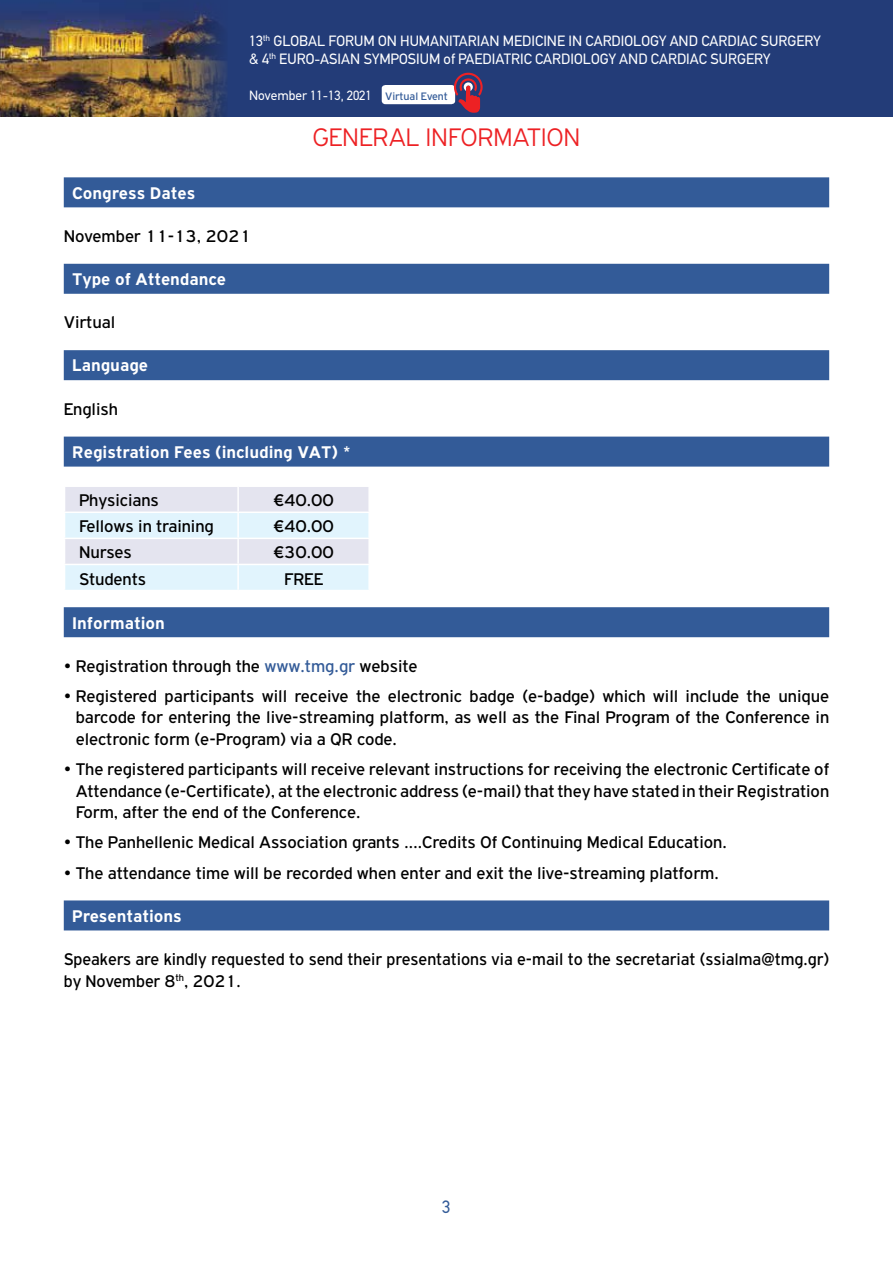
<style>
.page{position:relative;width:893px;height:1263px;background:#fff}
.page>*{position:absolute;margin:0;border:0;box-sizing:border-box;transform-origin:0 0}
.t1{font:300 27px "PF Highway Gothic";letter-spacing:.005em;color:#ed2124}
.t2{font:18px/21.6px "PF Highway Gothic";color:#000;text-align:justify}
.t3{font:700 18px "PF Highway Gothic";color:#fff}
.t4{font:18px "PF Din Text";color:#335b98}
.t5{font:15px/18px "PF Din Text";color:#fff}
.t6{font:13.5px "PF Din Text";color:#fff}
.s1{font-family:"PF Highway Gothic";font-size:11.55px;color:#335b98}
.s2{color:#335b98}
</style>
<div class="page">
<div style="left:0;top:0;width:893px;height:117px;background:#233c78"></div>
<img style="left:0;top:10px;width:226px;height:107px">
<svg style="left:382px;top:73px;width:101px;height:40px"></svg>
<div style="left:64px;top:177px;width:765px;height:30px;background:#335b98"></div>
<div style="left:64px;top:264px;width:765px;height:30px;background:#335b98"></div>
<div style="left:64px;top:350px;width:765px;height:30px;background:#335b98"></div>
<div style="left:64px;top:437px;width:765px;height:30px;background:#335b98"></div>
<div style="left:64px;top:607px;width:765px;height:30px;background:#335b98"></div>
<div style="left:64px;top:900px;width:765px;height:30px;background:#335b98"></div>
<svg style="left:65px;top:487px;width:304px;height:103px;background:#e3ecf6"></svg>
<hr style="left:238px;top:564px;width:132px;height:1px;background:#fff">
<hr style="left:237px;top:565px;width:2px;height:25px;background:#fff">
<hr style="left:368px;top:565px;width:2px;height:25px;background:#fff">
<p class="t5" style="left:249px;top:32px;width:573px">13<sup>th</sup> GLOBAL FORUM ON HUMANITARIAN MEDICINE IN CARDIOLOGY AND CARDIAC SURGERY &amp; 4<sup>th</sup> EURO-ASIAN SYMPOSIUM of PAEDIATRIC CARDIOLOGY AND CARDIAC SURGERY</p>
<p class="t6" style="left:249px;top:88px;width:200px">November 11-13, 2021 <span class="s1">Virtual Event</span></p>
<h1 class="t1" style="left:313px;top:123px;width:269px">GENERAL INFORMATION</h1>
<p class="t3" style="left:72px;top:183px;width:124px">Congress Dates</p>
<p class="t2" style="left:64px;top:225px;width:189px">November 11-13, 2021</p>
<p class="t3" style="left:72px;top:269px;width:155px">Type of Attendance</p>
<p class="t2" style="left:64px;top:311px;width:53px">Virtual</p>
<p class="t3" style="left:72px;top:356px;width:77px">Language</p>
<p class="t2" style="left:64px;top:398px;width:56px">English</p>
<p class="t3" style="left:72px;top:442px;width:280px">Registration Fees (including VAT) *</p>
<p class="t2" style="left:79px;top:489px;width:81px">Physicians</p>
<p class="t2" style="left:273px;top:489px;width:62px">€40.00</p>
<p class="t2" style="left:79px;top:516px;width:136px">Fellows in training</p>
<p class="t2" style="left:273px;top:516px;width:62px">€40.00</p>
<p class="t2" style="left:79px;top:542px;width:54px">Nurses</p>
<p class="t2" style="left:273px;top:542px;width:62px">€30.00</p>
<p class="t2" style="left:79px;top:568px;width:69px">Students</p>
<p class="t2" style="left:284px;top:568px;width:41px">FREE</p>
<p class="t3" style="left:72px;top:613px;width:94px">Information</p>
<p class="t2" style="left:64px;top:655px;width:355px">• Registration through the <span class="s2">www.tmg.gr</span> website</p>
<p class="t2" style="left:76px;top:685px;width:755px;text-indent:-12px">• Registered participants will receive the electronic badge (e-badge) which will include the unique barcode for entering the live-streaming platform, as well as the Final Program of the Conference in electronic form (e-Program) via a QR code.</p>
<p class="t2" style="left:76px;top:758px;width:755px;text-indent:-12px">• The registered participants will receive relevant instructions for receiving the electronic Certificate of Attendance (e-Certificate), at the electronic address (e-mail) that they have stated in their Registration Form, after the end of the Conference.</p>
<p class="t2" style="left:64px;top:832px;width:665px">• Τhe Panhellenic Medical Association grants ….Credits Of Continuing Medical Education.</p>
<p class="t2" style="left:64px;top:862px;width:657px">• The attendance time will be recorded when enter and exit the live-streaming platform.</p>
<p class="t3" style="left:72px;top:906px;width:111px">Presentations</p>
<p class="t2" style="left:64px;top:948px;width:767px">Speakers are kindly requested to send their presentations via e-mail to the secretariat (ssialma@tmg.gr) by November 8<sup>th</sup>, 2021.</p>
<p class="t4" style="left:442px;top:1196px;width:10px">3</p>
</div>
